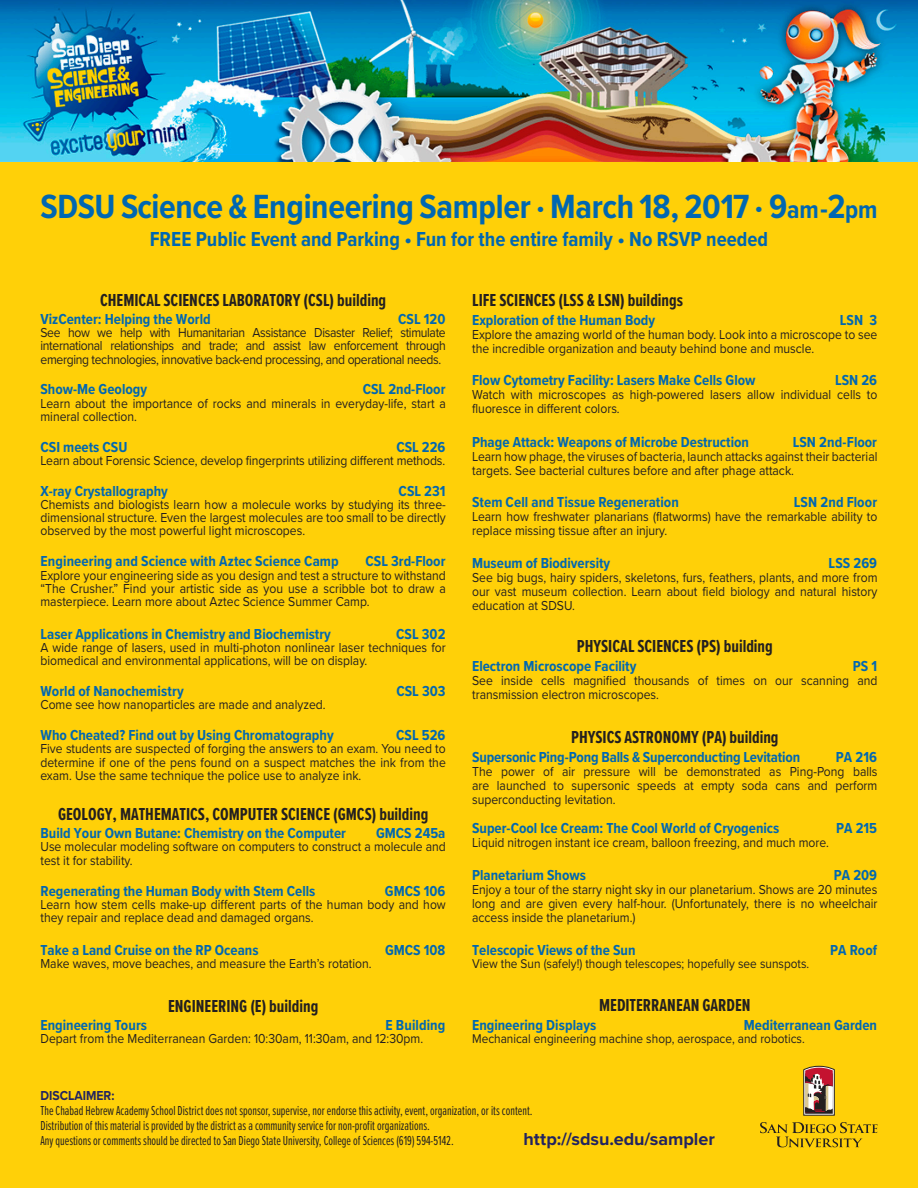
<style>
.page{position:relative;width:918px;height:1188px;background:#fff}
.page>*{position:absolute;margin:0;border:0;box-sizing:border-box;transform-origin:0 0}
.t1{font:700 34.8px "Proxima Nova Cond";letter-spacing:-.01em;color:#0067b1}
.t2{font:700 21px "Proxima Nova Cond";color:#0067b1}
.t3{font:700 18px "Proxima Nova Ex Cn";color:#231f20}
.t4{font:700 18px "Proxima Nova";color:#222360}
.t5{font:700 15px "Proxima Nova Cond";color:#0067b1}
.t6{font:13.5px/13.2px "Proxima Nova";color:#231f20;scale:.9 1}
.t7{font:13.5px/15.1px "Proxima Nova Ex Cn";color:#231f20;scale:.9 1}
.t8{font:700 13.5px "Proxima Nova";color:#222360;scale:.9 1}
.t9{font:13.2px "Proxima Nova";color:#231f20;scale:.9 1}
.s1{font-size:23.1px}
.s2{font-size:25.95px}
.s3{font-size:28.95px}
</style>
<div class="page">
<img style="left:0;top:0;width:918px;height:162px">
<div style="left:0;top:162px;width:918px;height:1026px;background:#ffd008"></div>
<svg style="left:760px;top:1122px;width:118px;height:25px"></svg>
<svg style="left:803px;top:1066px;width:32px;height:50px;background:#a27570"></svg>
<h1 class="t1" style="left:40px;top:180px;width:839px">SDSU Science &amp; Engineering Sampler <span class="s1">•</span> March 18, 2017 <span class="s1">•</span> 9<span class="s2">am</span><span class="s3">-</span>2<span class="s2">pm</span></h1>
<h2 class="t2" style="left:150px;top:224px;width:620px">FREE Public Event and Parking • Fun for the entire family • No RSVP needed</h2>
<h3 class="t3" style="left:100px;top:287px;width:288px">CHEMICAL SCIENCES LABORATORY (CSL) building</h3>
<p class="t5" style="left:40px;top:308px;width:172px">VizCenter: Helping the World</p>
<p class="t5" style="left:398px;top:308px;width:49px">CSL 120</p>
<p class="t6" style="left:40px;top:325px;width:452px;text-align:justify">See how we help with Humanitarian Assistance Disaster Relief; stimulate international relationships and trade; and assist law enforcement through emerging technologies, innovative back-end processing, and operational needs.</p>
<p class="t5" style="left:40px;top:378px;width:108px">Show-Me Geology</p>
<p class="t5" style="left:363px;top:378px;width:84px">CSL 2nd-Floor</p>
<p class="t6" style="left:40px;top:396px;width:452px">Learn about the importance of rocks and minerals in everyday-life, start a mineral collection.</p>
<p class="t5" style="left:40px;top:436px;width:89px">CSI meets CSU</p>
<p class="t5" style="left:396px;top:436px;width:51px">CSL 226</p>
<p class="t6" style="left:40px;top:453px;width:451px">Learn about Forensic Science, develop fingerprints utilizing different methods.</p>
<p class="t5" style="left:40px;top:480px;width:129px">X-ray Crystallography</p>
<p class="t5" style="left:399px;top:480px;width:48px">CSL 231</p>
<p class="t6" style="left:40px;top:497px;width:452px;text-align:justify">Chemists and biologists learn how a molecule works by studying its three&shy;dimensional structure. Even the largest molecules are too small to be directly observed by the most powerful light microscopes.</p>
<p class="t5" style="left:40px;top:550px;width:300px">Engineering and Science with Aztec Science Camp</p>
<p class="t5" style="left:366px;top:550px;width:81px">CSL 3rd-Floor</p>
<p class="t6" style="left:40px;top:568px;width:452px;text-align:justify">Explore your engineering side as you design and test a structure to withstand “The Crusher.” Find your artistic side as you use a scribble bot to draw a masterpiece. Learn more about Aztec Science Summer Camp.</p>
<p class="t5" style="left:40px;top:623px;width:292px">Laser Applications in Chemistry and Biochemistry</p>
<p class="t5" style="left:396px;top:623px;width:51px">CSL 302</p>
<p class="t6" style="left:40px;top:640px;width:452px">A wide range of lasers, used in multi-photon nonlinear laser techniques for biomedical and environmental applications, will be on display.</p>
<p class="t5" style="left:40px;top:680px;width:145px">World of Nanochemistry</p>
<p class="t5" style="left:396px;top:680px;width:51px">CSL 303</p>
<p class="t6" style="left:40px;top:698px;width:318px">Come see how nanoparticles are made and analyzed.</p>
<p class="t5" style="left:40px;top:724px;width:295px">Who Cheated? Find out by Using Chromatography</p>
<p class="t5" style="left:396px;top:724px;width:51px">CSL 526</p>
<p class="t6" style="left:40px;top:742px;width:452px;text-align:justify">Five students are suspected of forging the answers to an exam. You need to determine if one of the pens found on a suspect matches the ink from the exam. Use the same technique the police use to analyze ink.</p>
<h3 class="t3" style="left:58px;top:801px;width:372px">GEOLOGY, MATHEMATICS, COMPUTER SCIENCE (GMCS) building</h3>
<p class="t5" style="left:40px;top:822px;width:307px">Build Your Own Butane: Chemistry on the Computer</p>
<p class="t5" style="left:376px;top:822px;width:71px">GMCS 245a</p>
<p class="t6" style="left:40px;top:840px;width:452px">Use molecular modeling software on computers to construct a molecule and test it for stability.</p>
<p class="t5" style="left:40px;top:880px;width:276px">Regenerating the Human Body with Stem Cells</p>
<p class="t5" style="left:385px;top:880px;width:62px">GMCS 106</p>
<p class="t6" style="left:40px;top:897px;width:452px">Learn how stem cells make-up different parts of the human body and how they repair and replace dead and damaged organs.</p>
<p class="t5" style="left:40px;top:939px;width:220px">Take a Land Cruise on the RP Oceans</p>
<p class="t5" style="left:385px;top:939px;width:62px">GMCS 108</p>
<p class="t6" style="left:40px;top:956px;width:370px">Make waves, move beaches, and measure the Earth’s rotation.</p>
<h3 class="t3" style="left:168px;top:993px;width:152px">ENGINEERING (E) building</h3>
<p class="t5" style="left:40px;top:1014px;width:108px">Engineering Tours</p>
<p class="t5" style="left:386px;top:1014px;width:61px">E Building</p>
<p class="t6" style="left:40px;top:1032px;width:427px">Depart from the Mediterranean Garden: 10:30am, 11:30am, and 12:30pm.</p>
<h3 class="t3" style="left:472px;top:287px;width:212px">LIFE SCIENCES (LSS &amp; LSN) buildings</h3>
<p class="t5" style="left:472px;top:309px;width:184px">Exploration of the Human Body</p>
<p class="t5" style="left:840px;top:309px;width:39px">LSN 3</p>
<p class="t6" style="left:472px;top:327px;width:452px;line-height:14px">Explore the amazing world of the human body. Look into a microscope to see the incredible organization and beauty behind bone and muscle.</p>
<p class="t5" style="left:472px;top:369px;width:285px">Flow Cytometry Facility: Lasers Make Cells Glow</p>
<p class="t5" style="left:835px;top:369px;width:44px">LSN 26</p>
<p class="t6" style="left:472px;top:387px;width:452px;line-height:14px">Watch with microscopes as high-powered lasers allow individual cells to fluoresce in different colors.</p>
<p class="t5" style="left:472px;top:431px;width:278px">Phage Attack: Weapons of Microbe Destruction</p>
<p class="t5" style="left:793px;top:431px;width:86px">LSN 2nd-Floor</p>
<p class="t6" style="left:472px;top:449px;width:452px;line-height:14px">Learn how phage, the viruses of bacteria, launch attacks against their bacterial targets. See bacterial cultures before and after phage attack.</p>
<p class="t5" style="left:472px;top:491px;width:208px">Stem Cell and Tissue Regeneration</p>
<p class="t5" style="left:794px;top:491px;width:85px">LSN 2nd Floor</p>
<p class="t6" style="left:472px;top:509px;width:452px;line-height:14px">Learn how freshwater planarians (flatworms) have the remarkable ability to replace missing tissue after an injury.</p>
<p class="t5" style="left:472px;top:552px;width:140px">Museum of Biodiversity</p>
<p class="t5" style="left:828px;top:552px;width:50px">LSS 269</p>
<p class="t6" style="left:472px;top:570px;width:452px;line-height:14px;text-align:justify">See big bugs, hairy spiders, skeletons, furs, feathers, plants, and more from our vast museum collection. Learn about field biology and natural history education at SDSU.</p>
<h3 class="t3" style="left:577px;top:633px;width:197px">PHYSICAL SCIENCES (PS) building</h3>
<p class="t5" style="left:472px;top:655px;width:166px">Electron Microscope Facility</p>
<p class="t5" style="left:853px;top:655px;width:26px">PS 1</p>
<p class="t6" style="left:472px;top:673px;width:452px;line-height:14px">See inside cells magnified thousands of times on our scanning and transmission electron microscopes.</p>
<h3 class="t3" style="left:571px;top:724px;width:209px">PHYSICS ASTRONOMY (PA) building</h3>
<p class="t5" style="left:472px;top:746px;width:330px">Supersonic Ping-Pong Balls &amp; Superconducting Levitation</p>
<p class="t5" style="left:836px;top:746px;width:43px">PA 216</p>
<p class="t6" style="left:472px;top:764px;width:452px;line-height:14px;text-align:justify">The power of air pressure will be demonstrated as Ping-Pong balls are launched to supersonic speeds at empty soda cans and perform superconducting levitation.</p>
<p class="t5" style="left:472px;top:817px;width:309px">Super-Cool Ice Cream: The Cool World of Cryogenics</p>
<p class="t5" style="left:836px;top:817px;width:42px">PA 215</p>
<p class="t6" style="left:472px;top:836px;width:398px">Liquid nitrogen instant ice cream, balloon freezing, and much more.</p>
<p class="t5" style="left:472px;top:864px;width:115px">Planetarium Shows</p>
<p class="t5" style="left:834px;top:864px;width:45px">PA 209</p>
<p class="t6" style="left:472px;top:882px;width:452px;line-height:14px;text-align:justify">Enjoy a tour of the starry night sky in our planetarium. Shows are 20 minutes long and are given every half-hour. (Unfortunately, there is no wheelchair access inside the planetarium.)</p>
<p class="t5" style="left:472px;top:939px;width:165px">Telescopic Views of the Sun</p>
<p class="t5" style="left:830px;top:939px;width:48px">PA Roof</p>
<p class="t9" style="left:472px;top:954px;width:376px">View the Sun (safely!) though telescopes; hopefully see sunspots.</p>
<h3 class="t3" style="left:599px;top:992px;width:153px">MEDITERRANEAN GARDEN</h3>
<p class="t5" style="left:472px;top:1014px;width:126px">Engineering Displays</p>
<p class="t5" style="left:744px;top:1014px;width:135px">Mediterranean Garden</p>
<p class="t9" style="left:472px;top:1029px;width:371px">Mechanical engineering machine shop, aerospace, and robotics.</p>
<p class="t8" style="left:40px;top:1085px;width:84px">DISCLAIMER:</p>
<p class="t7" style="left:40px;top:1102px;width:548px">The Chabad Hebrew Academy School District does not sponsor, supervise, nor endorse this activity, event, organization, or its content.<br>Distribution of this material is provided by the district as a community service for non-profit organizations.<br>Any questions or comments should be directed to San Diego State University, College of Sciences (619) 594-5142.</p>
<h3 class="t4" style="left:524px;top:1125px;width:193px">http://sdsu.edu/sampler</h3>
</div>
